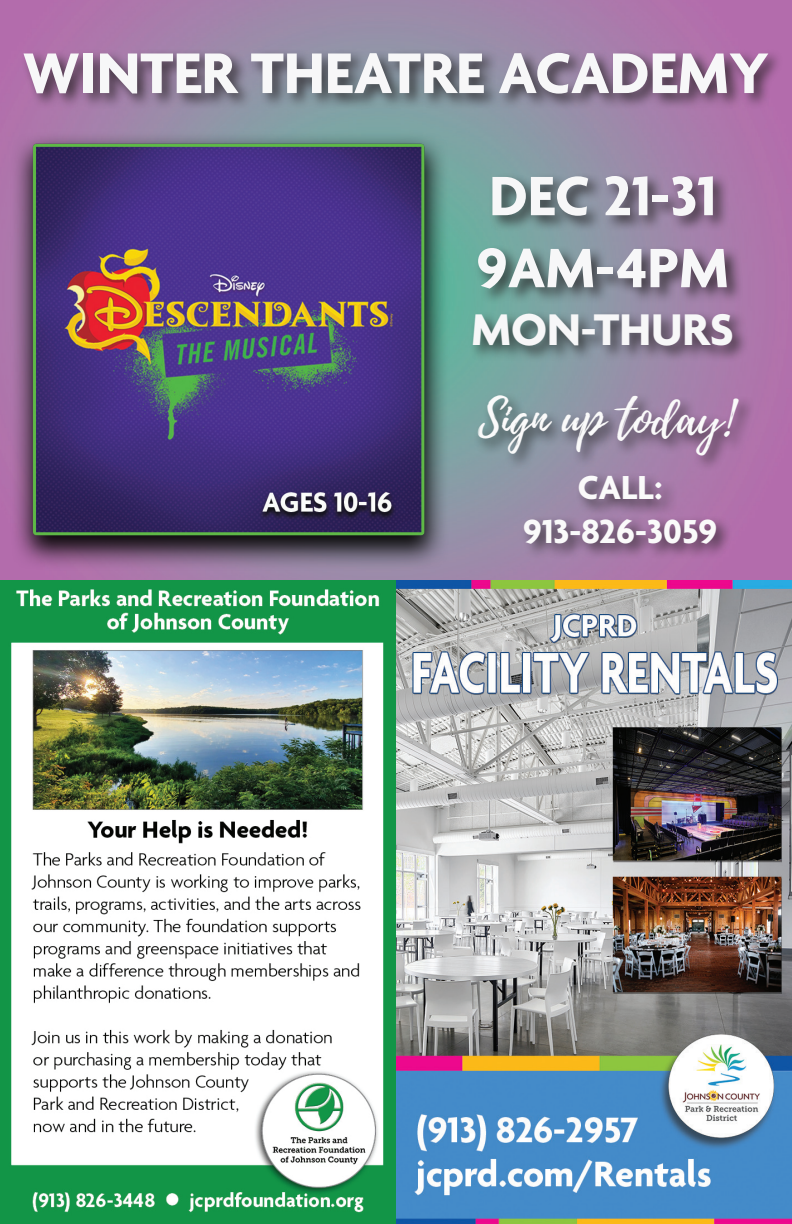
<style>
.page{position:relative;width:792px;height:1224px;background:#fff}
.page>*{position:absolute;margin:0;border:0;box-sizing:border-box;transform-origin:0 0}
.t1{font:700 62px "Agenda";color:#f7f7f8}
.t2{font:700 60px/72px "Agenda";color:#f7f7f8}
.t3{font:48px "Playlist Script";color:#fafafa}
.t4{font:700 48px "Agenda";color:#f7f7f8}
.t5{font:700 36px/43.2px "Agenda";color:#fafafa;text-align:center}
</style>
<div class="page">
<img style="left:0;top:0;width:792px;height:580px">
<hr style="left:791px;top:315px;width:1px;height:274px;background:#50937d">
<img style="left:0;top:580px;width:792px;height:644px">
<img style="left:11px;top:131px;width:439px;height:439px">
<div style="left:20px;top:48px;width:763px;height:63px;background:#231f20;opacity:.75"></div>
<div style="left:469px;top:172px;width:280px;height:191px;background:#231f20;opacity:.75"></div>
<div style="left:520px;top:471px;width:213px;height:89px;background:#231f20;opacity:.75"></div>
<div style="left:474px;top:392px;width:281px;height:80px;background:#231f20;opacity:.75"></div>
<p class="t1" style="left:23px;top:40px;width:748px">WINTER THEATRE ACADEMY</p>
<p class="t2" style="left:476px;top:164px;width:254px">DEC 21-31<br>9AM-4PM</p>
<p class="t4" style="left:471px;top:304px;width:264px">MON-THURS</p>
<p class="t3" style="left:478px;top:384px;width:256px">Sign up today!</p>
<p class="t5" style="left:523px;top:468px;width:195px">CALL:<br>913-826-3059</p>
</div>
